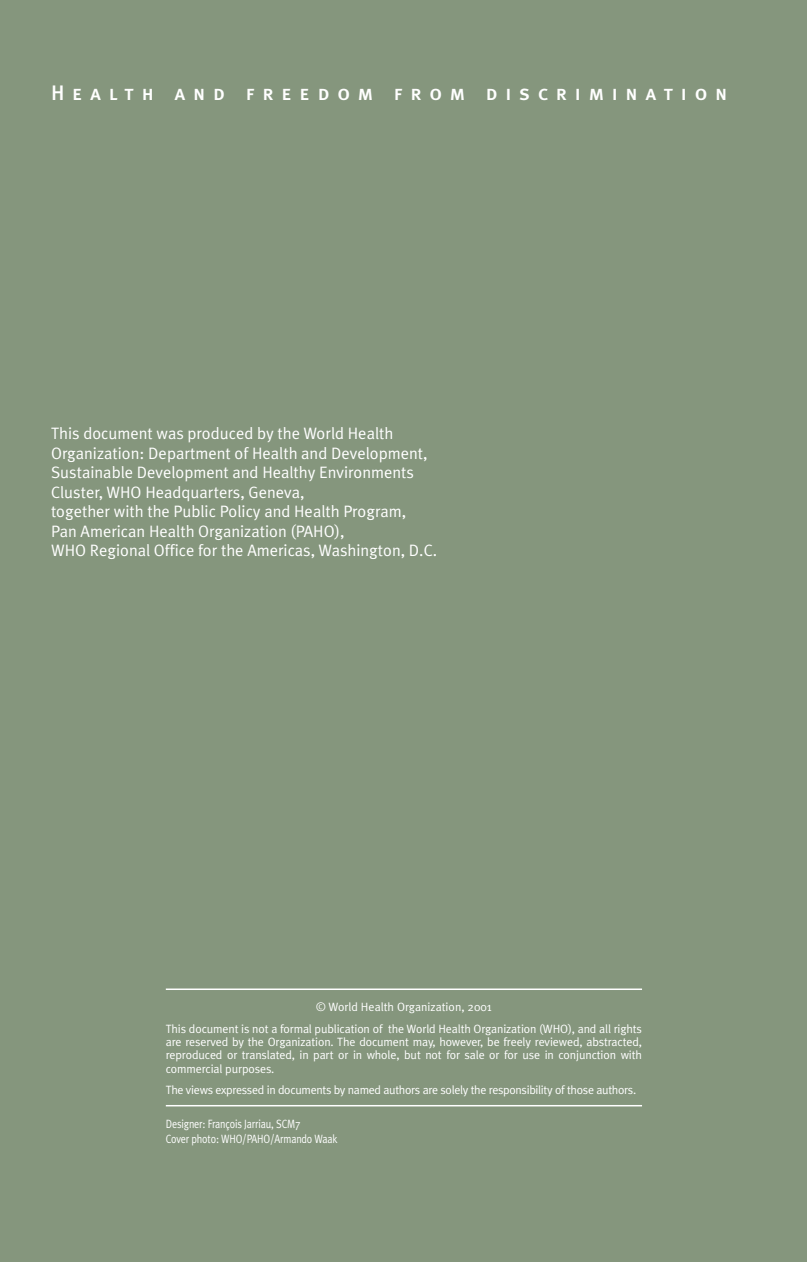
<style>
.page{position:relative;width:807px;height:1262px;background:#fff}
.page>*{position:absolute;margin:0;border:0;box-sizing:border-box;transform-origin:0 0}
.t1{font:21px "Meta Plus Medium Caps";letter-spacing:.37em;color:#fff}
.t2{font:16.5px/19.5px "Meta Plus Normal";color:#fff}
.t3{font:12px/13.2px "Meta Plus Normal";letter-spacing:-.01em;color:#fff;text-align:center}
.t4{font:12px/15px "Meta Plus Normal";letter-spacing:-.01em;color:#fff;scale:.85 1}
</style>
<div class="page">
<div style="left:0;top:0;width:807px;height:1261px;background:#85967d"></div>
<hr style="left:166px;top:988px;width:476px;height:2px;background:#fff">
<hr style="left:166px;top:1105px;width:476px;height:1px;background:#fff">
<h1 class="t1" style="left:51px;top:81px;width:678px">Health and freedom from discrimination</h1>
<p class="t2" style="left:51px;top:426px;width:388px">This document was produced by the World Health Organization: Department of Health and Development, Sustainable Development and Healthy Environments Cluster, WHO Headquarters, Geneva,<br>together with the Public Policy and Health Program,<br>Pan American Health Organization (PAHO),<br>WHO Regional Office for the Americas, Washington, D.C.</p>
<p class="t3" style="left:166px;top:997px;width:478px;line-height:21.8px">© World Health Organization, 2001<br>This document is not a formal publication of the World Health Organization (WHO), and all rights</p>
<p class="t3" style="left:166px;top:1036px;width:478px;text-align:justify">are reserved by the Organization. The document may, however, be freely reviewed, abstracted, reproduced or translated, in part or in whole, but not for sale or for use in conjunction with commercial purposes.</p>
<p class="t3" style="left:166px;top:1084px;width:472px">The views expressed in documents by named authors are solely the responsibility of those authors.</p>
<p class="t4" style="left:166px;top:1117px;width:203px">Designer: François Jarriau, SCM7<br>Cover photo: WHO/PAHO/Armando Waak</p>
</div>
